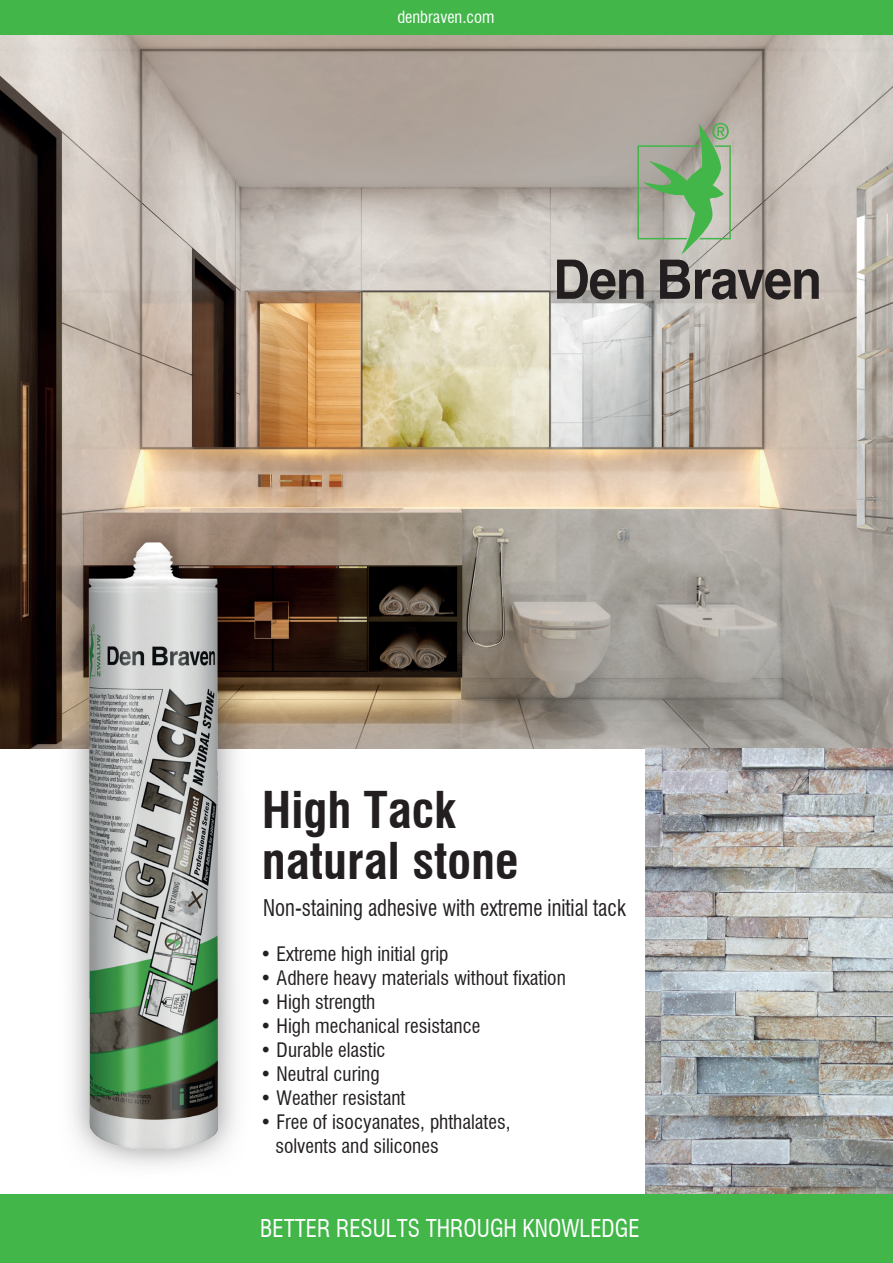
<style>
.page{position:relative;width:893px;height:1263px;background:#fff}
.page>*{position:absolute;margin:0;border:0;box-sizing:border-box;transform-origin:0 0}
.t1{font:700 condensed 49.5px/51px "Swiss 721 BT";color:#231f20}
.t2{font:condensed 24px "Swiss 721 BT";color:#fff;scale:.95 1}
.t3{font:condensed 22.5px "Swiss 721 BT";color:#231f20;scale:.92 1}
.t4{font:condensed 19.5px/24px "Swiss 721 BT";color:#231f20}
.t5{font:condensed 16.5px "Swiss 721 BT";color:#fff}
</style>
<div class="page">
<img style="left:0;top:35px;width:893px;height:714px">
<img style="left:645px;top:749px;width:248px;height:445px">
<div style="left:0;top:1194px;width:893px;height:69px;background:#42b649"></div>
<img style="left:36px;top:490px;width:236px;height:676px">
<img style="left:74px;top:528px;width:159px;height:632px">
<div style="left:0;top:0;width:893px;height:35px;background:#42b649"></div>
<svg style="left:557px;top:123px;width:262px;height:177px;background:#a4a699"></svg>
<p class="t5" style="left:397px;top:8px;width:98px">denbraven.com</p>
<h1 class="t1" style="left:262px;top:784px;width:259px">High Tack natural stone</h1>
<p class="t3" style="left:263px;top:894px;width:396px">Non-staining adhesive with extreme initial tack</p>
<p class="t4" style="left:260px;top:941px;width:190px">• Extreme high initial grip</p>
<p class="t4" style="left:260px;top:965px;width:307px">• Adhere heavy materials without fixation</p>
<p class="t4" style="left:260px;top:989px;width:117px">• High strength</p>
<p class="t4" style="left:260px;top:1013px;width:221px">• High mechanical resistance</p>
<p class="t4" style="left:260px;top:1037px;width:127px">• Durable elastic</p>
<p class="t4" style="left:260px;top:1061px;width:121px">• Neutral curing</p>
<p class="t4" style="left:260px;top:1085px;width:147px">• Weather resistant</p>
<p class="t4" style="left:275px;top:1109px;width:237px;text-indent:-15px">• Free of isocyanates, phthalates, solvents and silicones</p>
<p class="t2" style="left:260px;top:1214px;width:401px">BETTER RESULTS THROUGH KNOWLEDGE</p>
</div>
